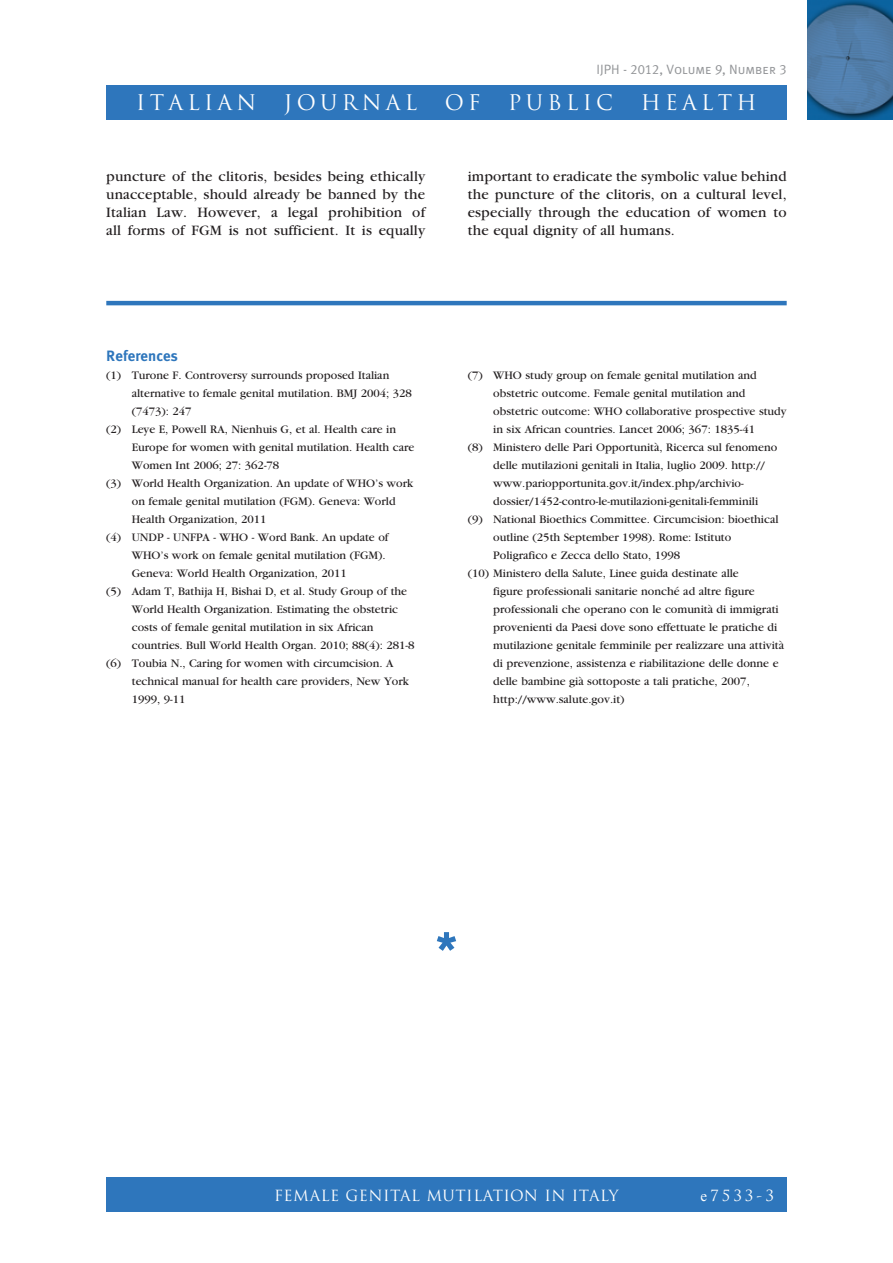
<style>
.page{position:relative;width:893px;height:1263px;background:#fff}
.page>*{position:absolute;margin:0;border:0;box-sizing:border-box;transform-origin:0 0}
.t1{font:21px "Trajan Pro";letter-spacing:.2em;color:#fff}
.t2{font:15px/18px "Garamond";letter-spacing:.01em;color:#231f20;text-align:justify}
.t3{font:15px "Trajan Pro";letter-spacing:.04em;color:#fff}
.t4{font:700 15px "Meta Plus";color:#2e76bc}
.t5{font:13.5px "Meta Plus Normal Caps";color:#939598}
.t6{font:12px "Garamond";color:#231f20}
.s1{font-family:"Times New Roman"}
</style>
<div class="page">
<div style="left:106px;top:85px;width:681px;height:34px;background:#2e76bc"></div>
<div style="left:106px;top:1178px;width:681px;height:34px;background:#2e76bc"></div>
<img style="left:808px;top:0;width:85px;height:119px">
<hr style="left:106px;top:301px;width:681px;height:4px;background:#2e76bc">
<svg style="left:437px;top:932px;width:19px;height:19px"></svg>
<p class="t5" style="left:597px;top:62px;width:191px">IJPH - 2012, Volume 9, Number 3</p>
<h1 class="t1" style="left:136px;top:89px;width:121px">ITALIAN</h1>
<h1 class="t1" style="left:284px;top:89px;width:135px">JOURNAL</h1>
<h1 class="t1" style="left:445px;top:89px;width:37px">OF</h1>
<h1 class="t1" style="left:508px;top:89px;width:106px">PUBLIC</h1>
<h1 class="t1" style="left:641px;top:89px;width:117px">HEALTH</h1>
<p class="t2" style="left:106px;top:167px;width:320px">puncture of the clitoris, besides being ethically unacceptable, should already be banned by the Italian Law. However, a legal prohibition of all forms of FGM is not sufficient. It is equally</p>
<p class="t2" style="left:468px;top:167px;width:320px">important to eradicate the symbolic value behind the puncture of the clitoris, on a cultural level, especially through the education of women to the equal dignity of all humans.</p>
<p class="t4" style="left:106px;top:347px;width:73px">References</p>
<p class="t6" style="left:106px;top:369px;width:285px">(1) Turone F. Controversy surrounds proposed Italian</p>
<p class="t6" style="left:132px;top:387px;width:282px">alternative to female genital mutilation. BMJ 2004; 328</p>
<p class="t6" style="left:132px;top:405px;width:61px">(7473): 247</p>
<p class="t6" style="left:106px;top:423px;width:291px">(2) Leye E, Powell RA, Nienhuis G, et al. Health care in</p>
<p class="t6" style="left:132px;top:441px;width:284px">Europe for women with genital mutilation. Health care</p>
<p class="t6" style="left:132px;top:459px;width:149px">Women Int 2006; 27: 362-78</p>
<p class="t6" style="left:106px;top:477px;width:309px">(3) World Health Organization. An update of WHO’s work</p>
<p class="t6" style="left:132px;top:495px;width:265px">on female genital mutilation (FGM). Geneva: World</p>
<p class="t6" style="left:132px;top:513px;width:136px">Health Organization, 2011</p>
<p class="t6" style="left:106px;top:531px;width:284px">(4) UNDP - UNFPA - WHO - Word Bank. An update of</p>
<p class="t6" style="left:132px;top:549px;width:255px">WHO’s work on female genital mutilation (FGM).</p>
<p class="t6" style="left:132px;top:567px;width:217px">Geneva: World Health Organization, 2011</p>
<p class="t6" style="left:106px;top:585px;width:302px">(5) Adam T, Bathija H, Bishai D, et al. Study Group of the</p>
<p class="t6" style="left:132px;top:603px;width:268px">World Health Organization. Estimating the obstetric</p>
<p class="t6" style="left:132px;top:621px;width:243px">costs of female genital mutilation in six African</p>
<p class="t6" style="left:132px;top:639px;width:284px">countries. Bull World Health Organ. 2010; 88(4): 281-8</p>
<p class="t6" style="left:106px;top:657px;width:289px">(6) Toubia N., Caring for women with circumcision. A</p>
<p class="t6" style="left:132px;top:675px;width:279px">technical manual for health care providers, New York</p>
<p class="t6" style="left:132px;top:693px;width:55px">1999, 9-11</p>
<p class="t6" style="left:468px;top:369px;width:290px">(7) WHO study group on female genital mutilation and</p>
<p class="t6" style="left:493px;top:387px;width:254px">obstetric outcome. Female genital mutilation and</p>
<p class="t6" style="left:493px;top:405px;width:295px">obstetric outcome: WHO collaborative prospective study</p>
<p class="t6" style="left:493px;top:423px;width:263px">in six African countries. Lancet 2006; 367: 1835-41</p>
<p class="t6" style="left:468px;top:441px;width:311px">(8) Ministero delle Pari Opportunità, Ricerca sul fenomeno</p>
<p class="t6" style="left:493px;top:459px;width:273px">delle mutilazioni genitali in Italia, luglio 2009. http://</p>
<p class="t6" style="left:493px;top:477px;width:252px">www.pariopportunita.gov.it/index.php/archivio-</p>
<p class="t6" style="left:493px;top:495px;width:266px">dossier/1452-contro-le-mutilazioni-genitali-femminili</p>
<p class="t6" style="left:468px;top:513px;width:312px">(9) National Bioethics Committee. Circumcision: bioethical</p>
<p class="t6" style="left:493px;top:531px;width:240px">outline (25th September 1998). Rome: Istituto</p>
<p class="t6" style="left:493px;top:549px;width:189px">Poligrafico e Zecca dello Stato, 1998</p>
<p class="t6" style="left:468px;top:567px;width:273px">(10) Ministero della Salute, Linee guida destinate alle</p>
<p class="t6" style="left:493px;top:585px;width:263px">figure professionali sanitarie nonché ad altre figure</p>
<p class="t6" style="left:493px;top:603px;width:287px">professionali che operano con le comunità di immigrati</p>
<p class="t6" style="left:493px;top:621px;width:285px">provenienti da Paesi dove sono effettuate le pratiche di</p>
<p class="t6" style="left:493px;top:639px;width:292px">mutilazione genitale femminile per realizzare una attività</p>
<p class="t6" style="left:493px;top:657px;width:287px">di prevenzione, assistenza e riabilitazione delle donne e</p>
<p class="t6" style="left:493px;top:675px;width:258px">delle bambine già sottoposte a tali pratiche, 2007,</p>
<p class="t6" style="left:493px;top:693px;width:133px">http://www.salute.gov.it)</p>
<p class="t3" style="left:274px;top:1185px;width:46px">FEMALE</p>
<p class="t3" style="left:345px;top:1185px;width:25px">GENITAL</p>
<p class="t3" style="left:426px;top:1185px;width:28px">MUTILATION</p>
<p class="t3" style="left:544px;top:1185px;width:46px">IN ITAL</p>
<p class="t3" style="left:609px;top:1185px;width:11px">Y</p>
<p class="t3" style="left:701px;top:1185px;width:75px"><span class="s1">e</span>7533-3</p>
</div>
